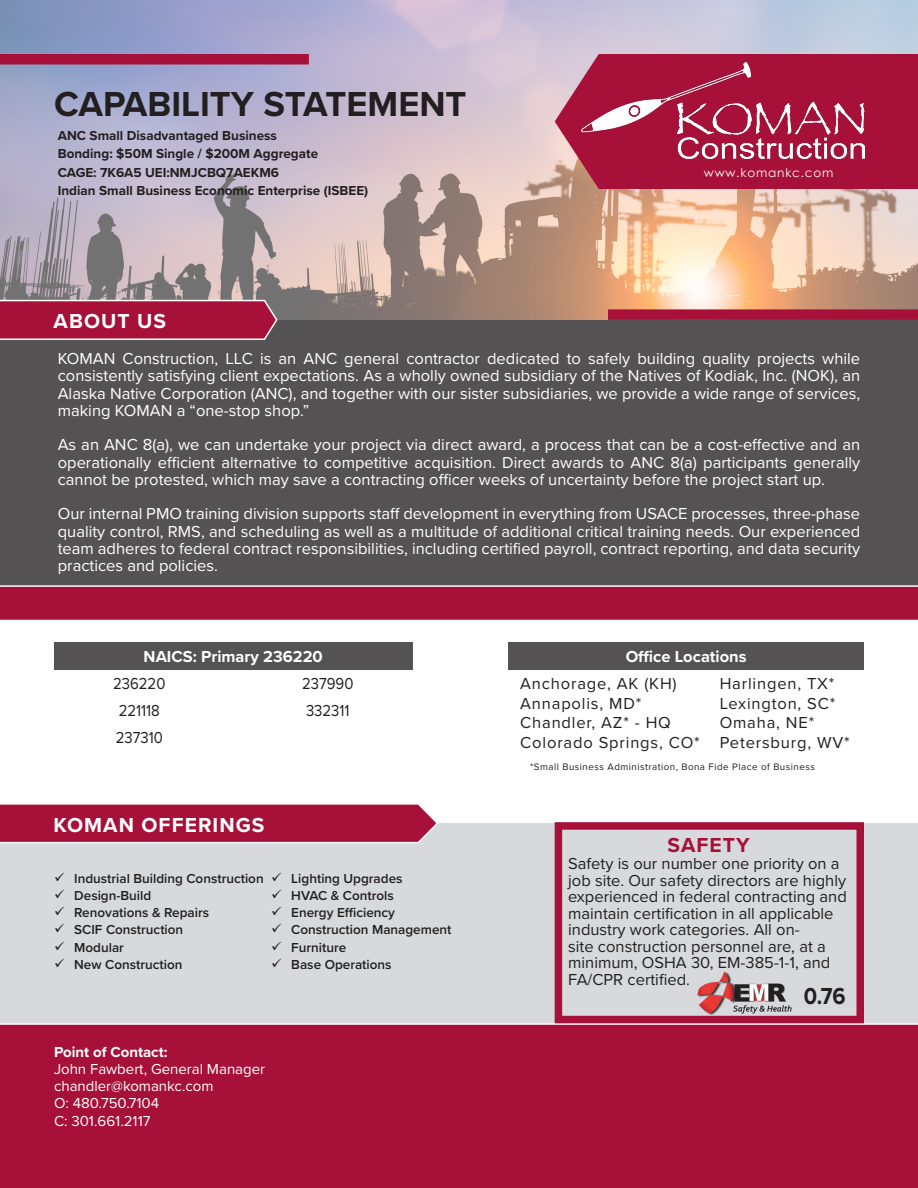
<style>
.page{position:relative;width:918px;height:1188px;background:#fff}
.page>*{position:absolute;margin:0;border:0;box-sizing:border-box;transform-origin:0 0}
.t1{font:700 36px "Proxima Nova";color:#231f20}
.t2{font:700 24px "Proxima Nova";color:#231f20;scale:.9 1}
.Paragraph_Style_4{font:700 21px "Proxima Nova";letter-spacing:.05em;color:#fff}
.heading{font:700 21px "Proxima Nova";letter-spacing:.05em;color:#a71038}
.Paragraph_Style_3{font:16.5px/17.2px "Proxima Nova";color:#fff;text-align:justify}
.Paragraph_Style_3-2{font:16.5px/16.5px "Proxima Nova";color:#231f20}
.Paragraph_Style_4-2{font:16.5px "Proxima Nova";letter-spacing:.05em;color:#231f20}
.t3{font:700 16.5px "Proxima Nova";color:#fff}
.Paragraph_Style_3-3{font:16.5px "Proxima Nova";color:#231f20;scale:.9 1}
.Paragraph_Style_3-4{font:15px "Proxima Nova";color:#fff}
.Paragraph_Style_3-5{font:700 15px "Proxima Nova";color:#fff}
.t4{font:600 13.5px "Proxima Nova";color:#231f20}
.t5{font:700 13.5px "Proxima Nova";color:#231f20}
.t6{font:12px "Century Gothic";letter-spacing:.07em;color:#fff}
.Paragraph_Style_4-3{font:9.75px "Proxima Nova";letter-spacing:.05em;color:#231f20}
</style>
<div class="page">
<div style="left:0;top:320px;width:918px;height:265px;background:#555253"></div>
<svg style="left:0;top:585px;width:918px;height:35px;background:#aa1c42"></svg>
<div style="left:0;top:823px;width:918px;height:205px;background:#d7d9dd"></div>
<svg style="left:0;top:804px;width:438px;height:40px;background:#ad2449"></svg>
<div style="left:54px;top:642px;width:358px;height:27px;background:#555253"></div>
<div style="left:508px;top:642px;width:356px;height:27px;background:#555253"></div>
<svg style="left:0;top:0;width:918px;height:320px;background:#c1b2b9"></svg>
<div style="left:0;top:54px;width:309px;height:10px;background:#a71038"></div>
<svg style="left:0;top:298px;width:278px;height:42px;background:#aa284a"></svg>
<div style="left:608px;top:309px;width:310px;height:11px;background:#a71038"></div>
<div style="left:0;top:1023px;width:918px;height:165px;background:#a71038"></div>
<div style="left:555px;top:822px;width:309px;height:201px;border:8px solid #a71038"></div>
<img style="left:694px;top:971px;width:102px;height:44px">
<svg style="left:552px;top:52px;width:366px;height:141px;background:#b33b58"></svg>
<img style="left:582px;top:62px;width:282px;height:97px">
<p class="t1" style="left:54px;top:77px;width:414px">CAPABILITY STATEMENT</p>
<p class="t5" style="left:58px;top:125px;width:221px">ANC Small Disadvantaged Business</p>
<p class="t5" style="left:58px;top:143px;width:262px">Bonding: $50M Single / $200M Aggregate</p>
<p class="t5" style="left:58px;top:163px;width:223px">CAGE: 7K6A5 UEI:NMJCBQ7AEKM6</p>
<p class="t5" style="left:58px;top:181px;width:312px">Indian Small Business Economic Enterprise (ISBEE)</p>
<p class="Paragraph_Style_4" style="left:54px;top:306px;width:114px">ABOUT US</p>
<p class="t6" style="left:704px;top:165px;width:131px">www.komankc.com</p>
<p class="Paragraph_Style_3" style="left:58px;top:349px;width:804px">KOMAN Construction, LLC is an ANC general contractor dedicated to safely building quality projects while consistently satisfying client expectations. As a wholly owned subsidiary of the Natives of Kodiak, Inc. (NOK), an Alaska Native Corporation (ANC), and together with our sister subsidiaries, we provide a wide range of services, making KOMAN a “one-stop shop.”</p>
<p class="Paragraph_Style_3" style="left:58px;top:435px;width:804px">As an ANC 8(a), we can undertake your project via direct award, a process that can be a cost-effective and an operationally efficient alternative to competitive acquisition. Direct awards to ANC 8(a) participants generally cannot be protested, which may save a contracting officer weeks of uncertainty before the project start up.</p>
<p class="Paragraph_Style_3" style="left:58px;top:504px;width:804px">Our internal PMO training division supports staff development in everything from USACE processes, three-phase quality control, RMS, and scheduling as well as a multitude of additional critical training needs. Our experienced team adheres to federal contract responsibilities, including certified payroll, contract reporting, and data security practices and policies.</p>
<p class="t3" style="left:144px;top:644px;width:181px">NAICS: Primary 236220</p>
<p class="t3" style="left:626px;top:644px;width:122px">Office Locations</p>
<p class="Paragraph_Style_3-3" style="left:113px;top:671px;width:60px">236220</p>
<p class="Paragraph_Style_3-3" style="left:119px;top:698px;width:47px">221118</p>
<p class="Paragraph_Style_3-3" style="left:116px;top:725px;width:54px">237310</p>
<p class="Paragraph_Style_3-3" style="left:302px;top:671px;width:58px">237990</p>
<p class="Paragraph_Style_3-3" style="left:306px;top:698px;width:50px">332311</p>
<p class="Paragraph_Style_4" style="left:54px;top:809px;width:212px">KOMAN OFFERINGS</p>
<p class="t4" style="left:74px;top:868px;width:191px">Industrial Building Construction</p>
<p class="t4" style="left:74px;top:885px;width:79px">Design-Build</p>
<p class="t4" style="left:74px;top:903px;width:136px">Renovations &amp; Repairs</p>
<p class="t4" style="left:74px;top:920px;width:111px">SCIF Construction</p>
<p class="t4" style="left:74px;top:937px;width:51px">Modular</p>
<p class="t4" style="left:74px;top:954px;width:110px">New Construction</p>
<p class="t4" style="left:291px;top:868px;width:113px">Lighting Upgrades</p>
<p class="t4" style="left:291px;top:885px;width:104px">HVAC &amp; Controls</p>
<p class="t4" style="left:291px;top:903px;width:105px">Energy Efficiency</p>
<p class="t4" style="left:291px;top:920px;width:162px">Construction Management</p>
<p class="t4" style="left:291px;top:937px;width:56px">Furniture</p>
<p class="t4" style="left:291px;top:954px;width:102px">Base Operations</p>
<p class="Paragraph_Style_3-5" style="left:54px;top:1040px;width:115px">Point of Contact:</p>
<p class="Paragraph_Style_3-4" style="left:54px;top:1058px;width:213px">John Fawbert, General Manager</p>
<p class="Paragraph_Style_3-4" style="left:54px;top:1075px;width:161px">chandler@komankc.com</p>
<p class="Paragraph_Style_3-4" style="left:54px;top:1092px;width:107px">O: 480.750.7104</p>
<p class="Paragraph_Style_3-4" style="left:54px;top:1109px;width:98px">C: 301.661.2117</p>
<p class="Paragraph_Style_4-2" style="left:520px;top:671px;width:158px">Anchorage, AK (KH)</p>
<p class="Paragraph_Style_4-2" style="left:520px;top:691px;width:123px">Annapolis, MD*</p>
<p class="Paragraph_Style_4-2" style="left:520px;top:711px;width:152px">Chandler, AZ* - HQ</p>
<p class="Paragraph_Style_4-2" style="left:520px;top:730px;width:181px">Colorado Springs, CO*</p>
<p class="Paragraph_Style_4-2" style="left:720px;top:671px;width:116px">Harlingen, TX*</p>
<p class="Paragraph_Style_4-2" style="left:720px;top:691px;width:117px">Lexington, SC*</p>
<p class="Paragraph_Style_4-2" style="left:720px;top:711px;width:96px">Omaha, NE*</p>
<p class="Paragraph_Style_4-2" style="left:720px;top:730px;width:132px">Petersburg, WV*</p>
<p class="Paragraph_Style_4-3" style="left:530px;top:759px;width:286px">*Small Business Administration, Bona Fide Place of Business</p>
<p class="heading" style="left:668px;top:830px;width:84px">SAFETY</p>
<p class="Paragraph_Style_3-2" style="left:568px;top:855px;width:280px">Safety is our number one priority on a job site. Our safety directors are highly experienced in federal contracting and maintain certification in all applicable industry work categories. All on-<br>site construction personnel are, at a minimum, OSHA 30, EM-385-1-1, and FA/CPR certified.</p>
<p class="t2" style="left:804px;top:978px;width:48px">0.76</p>
</div>
